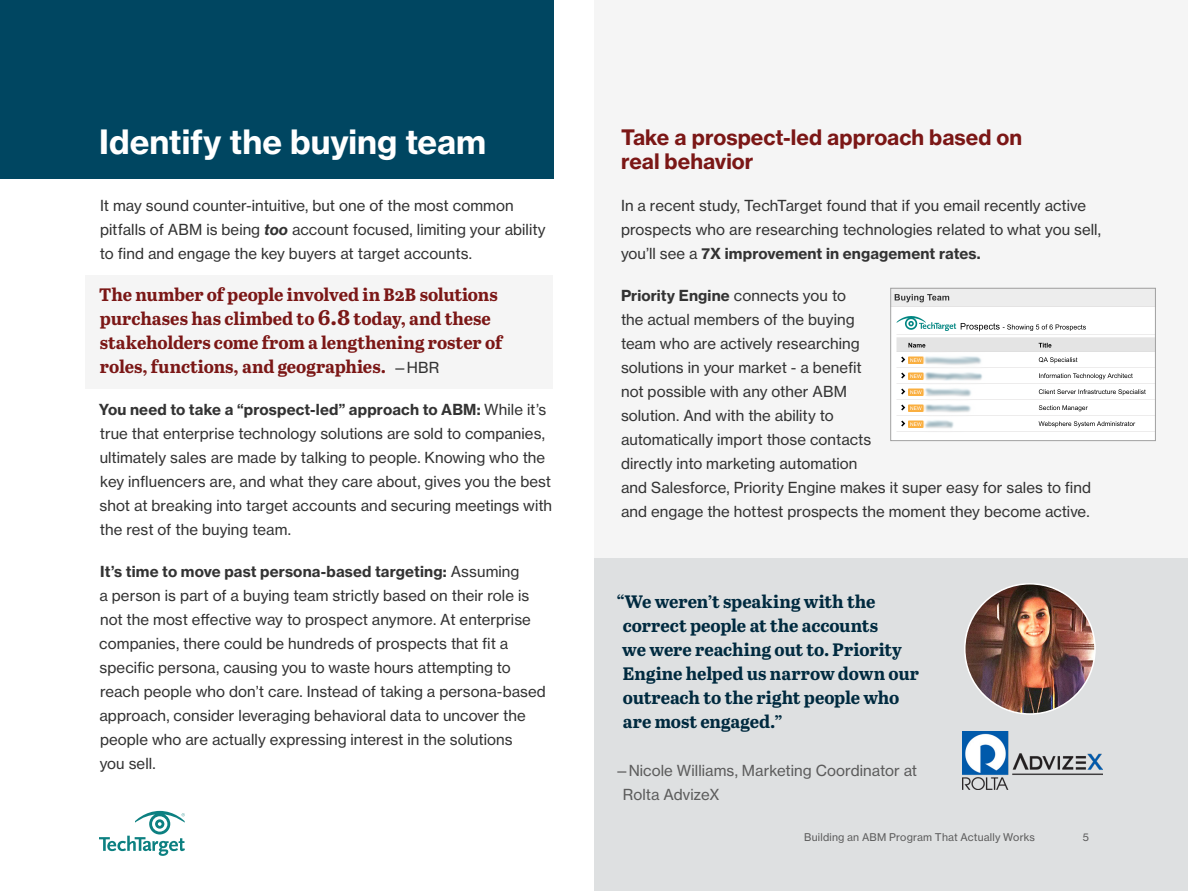
<style>
.page{position:relative;width:1188px;height:891px;background:#fff}
.page>*{position:absolute;margin:0;border:0;box-sizing:border-box;transform-origin:0 0}
.Body_10_16{font:33px "N Haas Grotesk TX Std 75 Bd";color:#fff}
.Body_10_16-2{font:21px/24px "N Haas Grotesk TX Std 75 Bd";color:#7b1716}
.Body_10_16-3{font:700 18px/24px "Abril Text";letter-spacing:-.005em;color:#7b1716}
.Quote-red{font:700 18px/24px "Abril Text";letter-spacing:-.005em;color:#002a3f}
.Body_10_16-4{font:15px/24px "N Haas Grotesk TX Std 55 Rg";letter-spacing:.005em;color:#333}
.Quote-red-2{font:15px/24px "N Haas Grotesk TX Std 55 Rg";letter-spacing:.005em;color:#5c5c5c}
.Footer_Indent{font:10.5px "N Haas Grotesk TX Std 55 Rg";letter-spacing:.015em;color:#5c5c5c}
.s1{font-family:"N Haas Grotesk TX Std 76 Bd It"}
.s2{font-size:22.5px}
.s3{font-family:"N Haas Grotesk TX Std 55 Rg";font-weight:400;font-size:15px;color:#333}
.s4{font-family:"N Haas Grotesk TX Std 75 Bd"}
</style>
<div class="page">
<svg style="left:99px;top:811px;width:86px;height:45px"></svg>
<div style="left:86px;top:275px;width:468px;height:114px;background:#f5f5f5"></div>
<div style="left:594px;top:0;width:594px;height:891px;background:#f5f5f5"></div>
<div style="left:594px;top:558px;width:594px;height:333px;background:#dee0e1"></div>
<img style="left:965px;top:584px;width:130px;height:130px;border-radius:65px">
<img style="left:892px;top:294px;width:262px;height:134px">
<div style="left:890px;top:288px;width:266px;height:153px;border:1px solid #a0a0a0"></div>
<img style="left:963px;top:731px;width:139px;height:59px">
<div style="left:0;top:0;width:554px;height:178px;background:#004661"></div>
<p class="Body_10_16" style="left:99px;top:121px;width:389px">Identify the buying team</p>
<p class="Body_10_16-4" style="left:100px;top:193px;width:447px">It may sound counter-intuitive, but one of the most common pitfalls of ABM is being <span class="s1">too</span> account focused, limiting your ability to find and engage the key buyers at target accounts.</p>
<p class="Body_10_16-3" style="left:99px;top:281px;width:404px">The number of people involved in B2B solutions purchases has climbed to <span class="s2">6.8</span> today, and these stakeholders come from a lengthening roster of roles, functions, and geographies. <span class="s3">—HBR</span></p>
<p class="Body_10_16-4" style="left:99px;top:397px;width:455px"><span class="s4">You need to take a “prospect-led” approach to ABM:</span> While it’s true that enterprise technology solutions are sold to companies, ultimately sales are made by talking to people. Knowing who the key influencers are, and what they care about, gives you the best shot at breaking into target accounts and securing meetings with the rest of the buying team.</p>
<p class="Body_10_16-4" style="left:99px;top:559px;width:448px"><span class="s4">It’s time to move past persona-based targeting:</span> Assuming<br>a person is part of a buying team strictly based on their role is not the most effective way to prospect anymore. At enterprise companies, there could be hundreds of prospects that fit a specific persona, causing you to waste hours attempting to reach people who don’t care. Instead of taking a persona-based approach, consider leveraging behavioral data to uncover the people who are actually expressing interest in the solutions<br>you sell.</p>
<p class="Body_10_16-2" style="left:621px;top:125px;width:403px">Take a prospect-led approach based on real behavior</p>
<p class="Body_10_16-4" style="left:621px;top:193px;width:482px">In a recent study, TechTarget found that if you email recently active prospects who are researching technologies related to what you sell, you’ll see a <span class="s4">7X improvement in engagement rates.</span></p>
<p class="Body_10_16-4" style="left:621px;top:283px;width:472px"><span class="s4">Priority Engine</span> connects you to<br>the actual members of the buying<br>team who are actively researching<br>solutions in your market - a benefit<br>not possible with any other ABM<br>solution. And with the ability to<br>automatically import those contacts<br>directly into marketing automation<br>and Salesforce, Priority Engine makes it super easy for sales to find and engage the hottest prospects the moment they become active.</p>
<p class="Quote-red" style="left:622px;top:588px;width:298px;text-indent:-6px">“We weren’t speaking with the correct people at the accounts<br>we were reaching out to. Priority<br>Engine helped us narrow down our</p>
<p class="Quote-red" style="left:623px;top:684px;width:278px">outreach to the right people who are most engaged.”</p>
<p class="Quote-red-2" style="left:623px;top:758px;width:296px;text-indent:-9px">—Nicole Williams, Marketing Coordinator at<br>Rolta AdvizeX</p>
<p class="Footer_Indent" style="left:804px;top:830px;width:232px">Building an ABM Program That Actually Works</p>
<p class="Footer_Indent" style="left:1083px;top:830px;width:8px">5</p>
</div>
